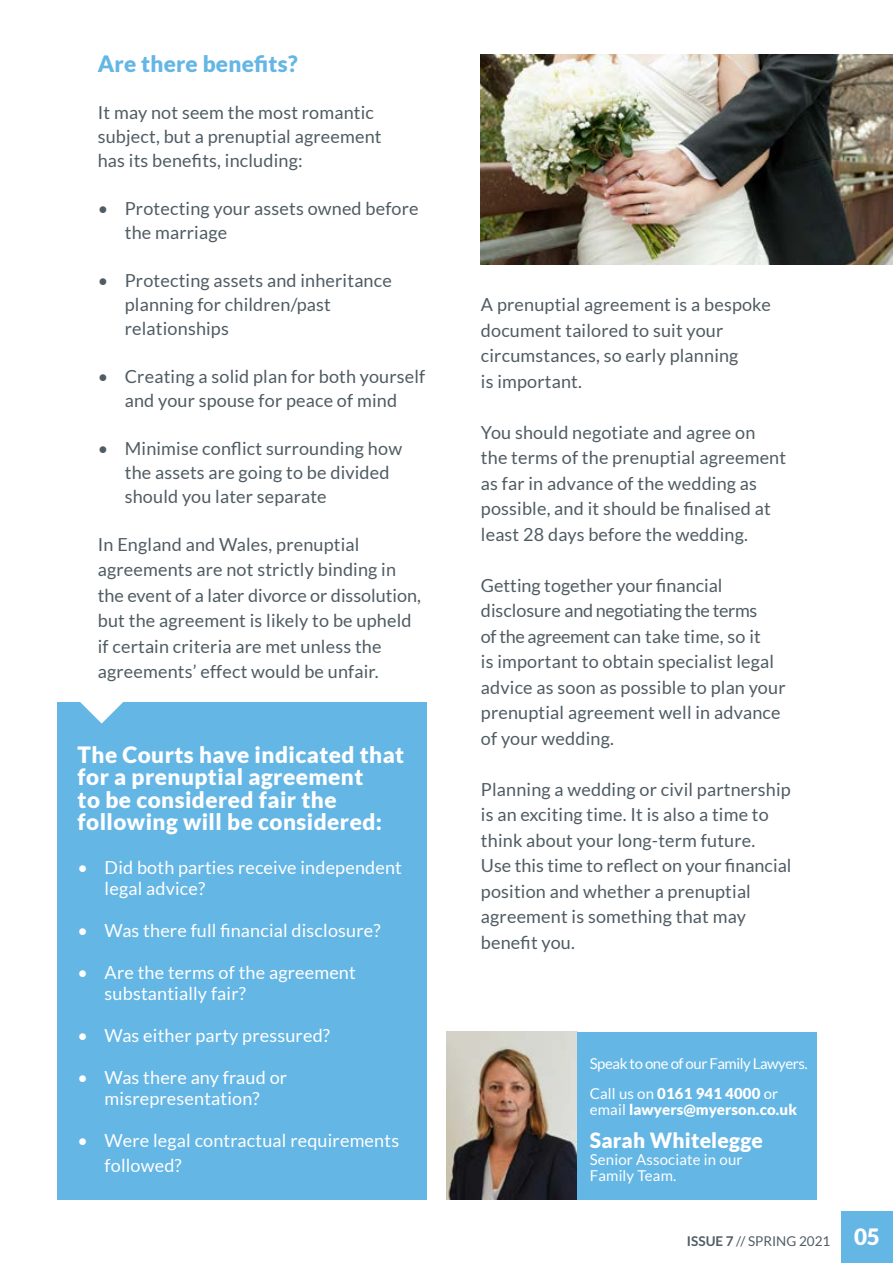
<style>
.page{position:relative;width:893px;height:1263px;background:#fff}
.page>*{position:absolute;margin:0;border:0;box-sizing:border-box;transform-origin:0 0}
.t1{font:900 22.5px/22.5px "Lato";letter-spacing:.02em;color:#fff}
.t2{font:900 22.5px "Lato";letter-spacing:.01em;color:#64b6e5}
.t3{font:900 21px "Lato";letter-spacing:.01em;color:#fff}
.t4{font:18px/25.5px "Lato";letter-spacing:.01em;color:#505c63}
.t5{font:18px/21px "Lato";letter-spacing:.01em;color:#fff}
.t6{font:15px/30px "Lato";letter-spacing:-.03em;color:#fff}
.t7{font:15px/16.5px "Lato";letter-spacing:.01em;color:#fff}
.t8{font:900 15px "Lato";letter-spacing:.01em;color:#fff}
.t9{font:13.5px "Lato";color:#505d64}
.s1{font-weight:900}
.s2{font-weight:400}
.s3{font-weight:700}
</style>
<div class="page">
<div style="left:57px;top:702px;width:370px;height:497px;background:#64b6e5"></div>
<svg style="left:80px;top:702px;width:43px;height:21px"></svg>
<div style="left:842px;top:1212px;width:51px;height:51px;background:#64b6e5"></div>
<img style="left:446px;top:1032px;width:131px;height:167px">
<div style="left:577px;top:1032px;width:239px;height:167px;background:#64b6e5"></div>
<img style="left:481px;top:54px;width:412px;height:210px">
<p class="t2" style="left:98px;top:51px;width:202px">Are there benefits?</p>
<p class="t4" style="left:98px;top:100px;width:285px;line-height:24px">It may not seem the most romantic subject, but a prenuptial agreement has its benefits, including:</p>
<p class="t4" style="left:125px;top:196px;width:295px;line-height:24px;text-indent:-27px">• Protecting your assets owned before the marriage</p>
<p class="t4" style="left:125px;top:268px;width:269px;line-height:24px;text-indent:-27px">• Protecting assets and inheritance planning for children/past relationships</p>
<p class="t4" style="left:98px;top:364px;width:329px;line-height:24px;text-align:center">• Creating a solid plan for both yourself and your spouse for peace of mind</p>
<p class="t4" style="left:125px;top:436px;width:279px;line-height:24px;text-indent:-27px">• Minimise conflict surrounding how the assets are going to be divided should you later separate</p>
<p class="t4" style="left:98px;top:531px;width:325px">In England and Wales, prenuptial agreements are not strictly binding in the event of a later divorce or dissolution, but the agreement is likely to be upheld if certain criteria are met unless the agreements’ effect would be unfair.</p>
<p class="t1" style="left:78px;top:743px;width:328px">The Courts have indicated that for a prenuptial agreement<br>to be considered fair the following will be considered:</p>
<p class="t5" style="left:105px;top:856px;width:299px;text-indent:-27px">• Did both parties receive independent legal advice?</p>
<p class="t5" style="left:78px;top:919px;width:304px">• Was there full financial disclosure?</p>
<p class="t5" style="left:105px;top:961px;width:253px;text-indent:-27px">• Are the terms of the agreement substantially fair?</p>
<p class="t5" style="left:78px;top:1024px;width:254px">• Was either party pressured?</p>
<p class="t5" style="left:78px;top:1066px;width:211px;text-align:center">• Was there any fraud or misrepresentation?</p>
<p class="t5" style="left:105px;top:1127px;width:296px;line-height:25.5px;text-indent:-27px">• Were legal contractual requirements followed?</p>
<p class="t4" style="left:481px;top:292px;width:291px">A prenuptial agreement is a bespoke document tailored to suit your circumstances, so early planning<br>is important.</p>
<p class="t4" style="left:481px;top:419px;width:307px">You should negotiate and agree on the terms of the prenuptial agreement as far in advance of the wedding as possible, and it should be finalised at least 28 days before the wedding.</p>
<p class="t4" style="left:481px;top:572px;width:306px">Getting together your financial disclosure and negotiating the terms<br>of the agreement can take time, so it<br>is important to obtain specialist legal advice as soon as possible to plan your prenuptial agreement well in advance of your wedding.</p>
<p class="t4" style="left:481px;top:776px;width:312px">Planning a wedding or civil partnership is an exciting time. It is also a time to think about your long-term future.<br>Use this time to reflect on your financial position and whether a prenuptial agreement is something that may benefit you.</p>
<p class="t6" style="left:590px;top:1048px;width:219px">Speak to one of our Family Lawyers.<br>Call us on <span class="s1">0161 941 4000</span> or</p>
<p class="t8" style="left:590px;top:1101px;width:209px"><span class="s2">email</span> lawyers@myerson.co.uk</p>
<p class="t3" style="left:590px;top:1128px;width:175px">Sarah Whitelegge</p>
<p class="t7" style="left:590px;top:1151px;width:154px">Senior Associate in our<br>Family Team.</p>
<p class="t9" style="left:687px;top:1234px;width:145px"><span class="s3">ISSUE 7</span> // SPRING 2021</p>
<p class="t1" style="left:854px;top:1225px;width:27px">05</p>
</div>
